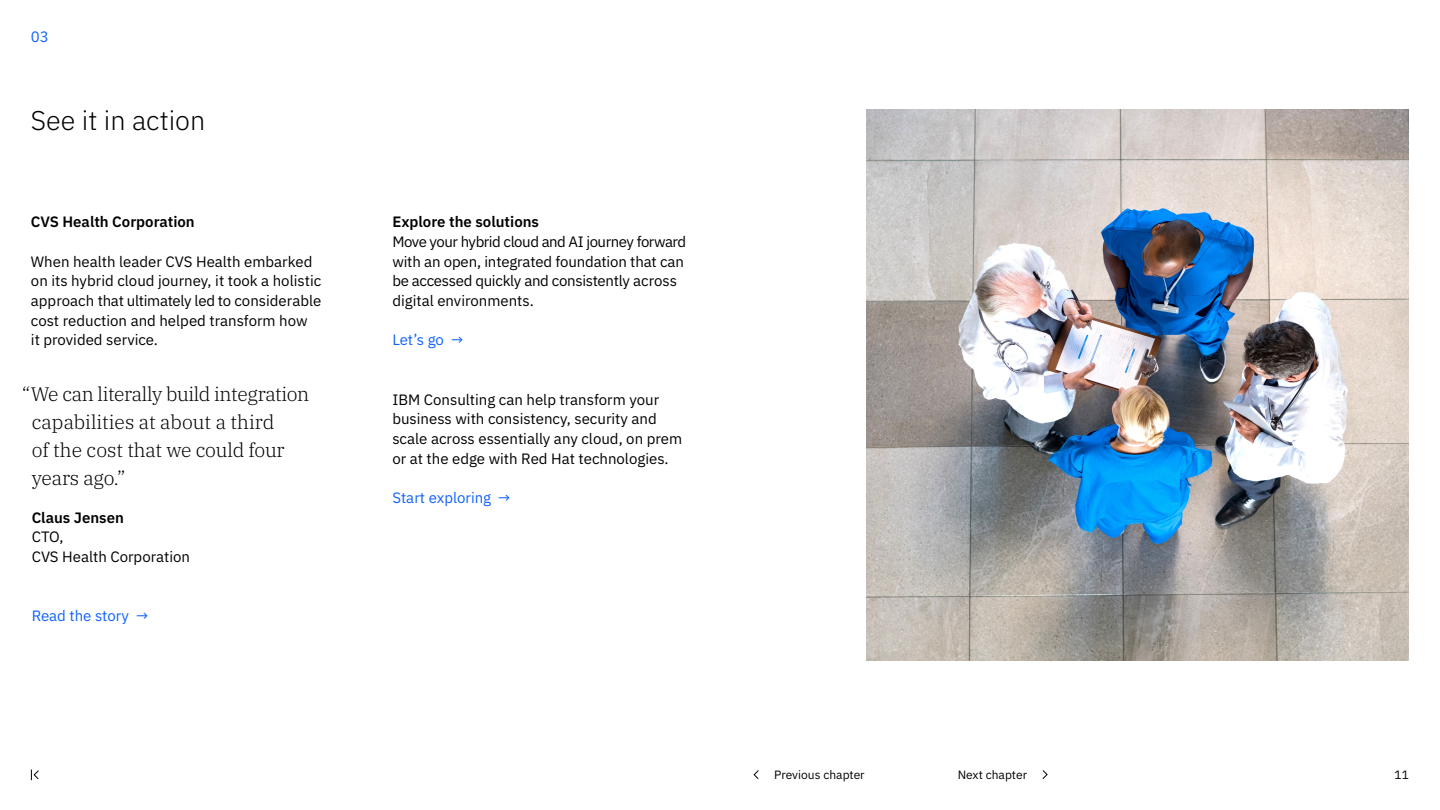
<style>
.page{position:relative;width:1440px;height:810px;background:#fff}
.page>*{position:absolute;margin:0;border:0;box-sizing:border-box;transform-origin:0 0}
.Title_36{font:300 27px "IBM Plex Sans";color:#000}
.Quote_28{font:300 19.5px/28.1px "IBM Plex Serif";letter-spacing:-.01em;color:#000}
.Body{font:15px/19.6px "IBM Plex Sans";color:#000}
.Body-2{font:15px/19.6px "IBM Plex Sans";letter-spacing:-.02em;color:#000}
.Subheading{font:600 15px "IBM Plex Sans";color:#000}
.CTA{font:15px "IBM Plex Sans";color:#0f62fe}
.Quote_Position___Company{font:15px/19.6px "IBM Plex Sans";color:#000}
.Quote_Name{font:600 15px "IBM Plex Sans";color:#000}
.Eyebrow_number_20{font:15px "IBM Plex Sans";color:#0f62fe}
.Navigation{font:12px "IBM Plex Sans";color:#000}
</style>
<div class="page">
<img style="left:867px;top:109px;width:542px;height:552px">
<svg style="left:31px;top:769px;width:8px;height:11px"></svg>
<svg style="left:753px;top:770px;width:6px;height:9px"></svg>
<svg style="left:1042px;top:770px;width:6px;height:9px"></svg>
<p class="Eyebrow_number_20" style="left:31px;top:25px;width:19px">03</p>
<p class="Title_36" style="left:31px;top:100px;width:176px">See it in action</p>
<p class="Subheading" style="left:31px;top:210px;width:165px">CVS Health Corporation</p>
<p class="Body" style="left:31px;top:250px;width:292px">When health leader CVS Health embarked on its hybrid cloud journey, it took a holistic approach that ultimately led to considerable cost reduction and helped transform how<br>it provided service.</p>
<p class="Quote_28" style="left:32px;top:378px;width:279px;text-indent:-10px">“We can literally build integration capabilities at about a third<br>of the cost that we could four years ago.”</p>
<p class="Quote_Name" style="left:32px;top:506px;width:94px">Claus Jensen</p>
<p class="Quote_Position___Company" style="left:32px;top:526px;width:160px">CTO,<br>CVS Health Corporation</p>
<p class="CTA" style="left:32px;top:604px;width:118px">Read the story →</p>
<p class="Subheading" style="left:392px;top:210px;width:148px">Explore the solutions</p>
<p class="Body-2" style="left:392px;top:231px;width:295px">Move your hybrid cloud and AI journey forward with an open, integrated foundation that can be accessed quickly and consistently across digital environments.</p>
<p class="CTA" style="left:392px;top:329px;width:72px">Let’s go →</p>
<p class="Body" style="left:392px;top:388px;width:291px">IBM Consulting can help transform your business with consistency, security and scale across essentially any cloud, on prem or at the edge with Red Hat technologies.</p>
<p class="CTA" style="left:392px;top:486px;width:120px">Start exploring →</p>
<p class="Navigation" style="left:774px;top:765px;width:92px">Previous chapter</p>
<p class="Navigation" style="left:958px;top:765px;width:71px">Next chapter</p>
<p class="Navigation" style="left:1395px;top:765px;width:16px">11</p>
</div>
